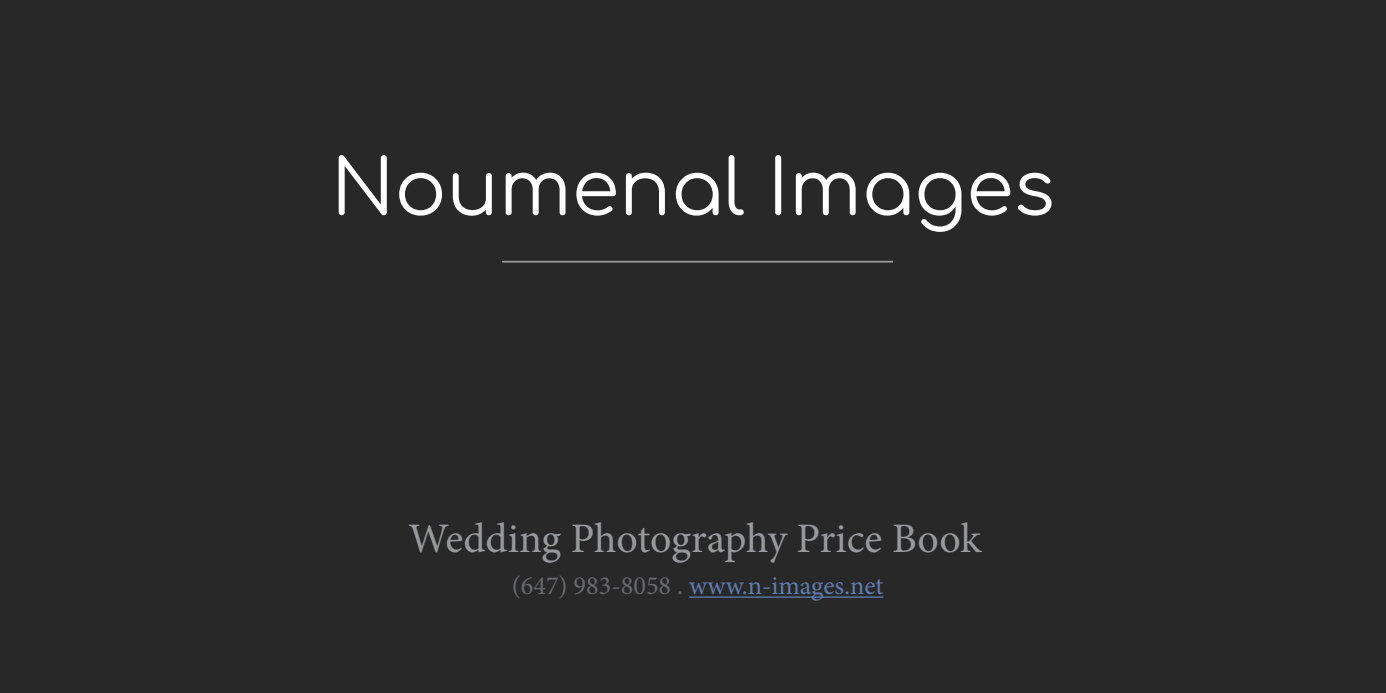
<style>
.page{position:relative;width:1386px;height:693px;background:#282828}
.page>*{position:absolute;margin:0;border:0;box-sizing:border-box;transform-origin:0 0}
.t1{font:77px "Comfortaa";color:#fff}
.t2{font:42px "Minion Pro";color:#97999c}
.t3{font:26.25px "Minion Pro";color:#5e7cb3}
.s1{color:#696a6d}
</style>
<div class="page">
<hr style="left:689px;top:596px;width:195px;height:2px;background:#5e7cb3">
<hr style="left:502px;top:261px;width:391px;height:2px;background:#9e9e9e">
<h1 class="t1" style="left:331px;top:118px;width:725px">Noumenal Images</h1>
<h2 class="t2" style="left:409px;top:510px;width:574px">Wedding Photography Price Book</h2>
<p class="t3" style="left:512px;top:569px;width:373px"><span class="s1">(647) 983-8058 .</span> www.n-images.net</p>
</div>
